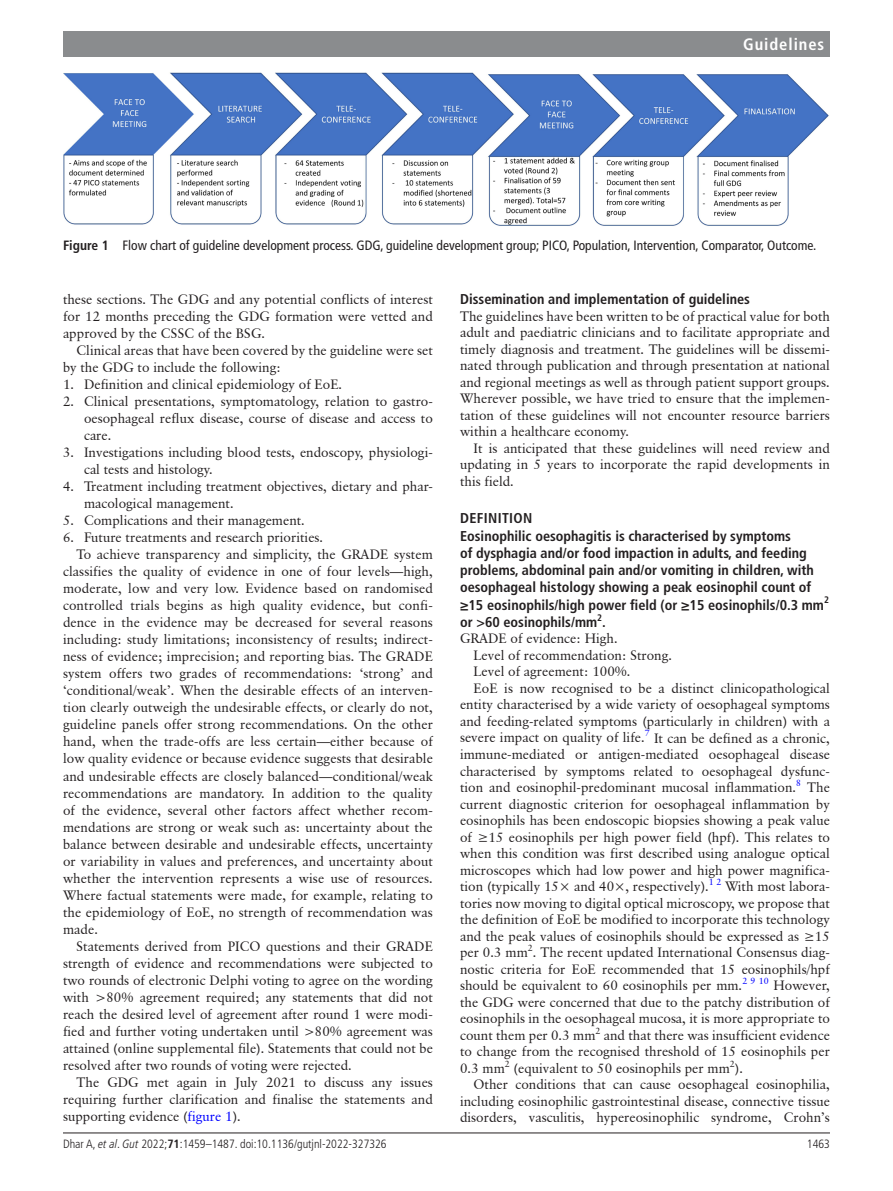
<style>
.page{position:relative;width:893px;height:1191px;background:#fff}
.page>*{position:absolute;margin:0;border:0;box-sizing:border-box;transform-origin:0 0}
.t1{font:700 condensed 16.5px "Frutiger LT Pro";letter-spacing:.055em;color:#fff}
.t2{font:700 condensed 14.25px/17.2px "Frutiger LT Pro";color:#231f20}
.t3{font:13.5px/16.5px "Classical Garamond BT";color:#231f20;text-align:justify}
.t4{font:condensed 13.5px "Frutiger LT Pro";color:#231f20}
.t5{font:300 condensed 12px "Frutiger LT Pro";color:#231f20}
.t6{font:700 condensed 9.45px "Frutiger LT Pro";color:#231f20}
.s1{font-weight:700}
.s2{color:#00f}
.s3{font-size:14.25px}
.s4{font-style:italic}
</style>
<div class="page">
<hr style="left:63px;top:1132px;width:767px;height:1px;background:#231f20">
<div style="left:63px;top:31px;width:767px;height:25px;background:#8a8c8e"></div>
<img style="left:63px;top:72px;width:766px;height:154px">
<p class="t1" style="left:743px;top:34px;width:83px">Guidelines</p>
<p class="t4" style="left:63px;top:238px;width:755px"><span class="s1">Figure 1</span> Flow chart of guideline development process. GDG, guideline development group; PICO, Population, Intervention, Comparator, Outcome.</p>
<p class="t3" style="left:63px;top:290px;width:371px;line-height:17px">these sections. The GDG and any potential conflicts of interest for 12 months preceding the GDG formation were vetted and approved by the CSSC of the BSG.</p>
<p class="t3" style="left:63px;top:341px;width:371px;line-height:17px;text-indent:14px">Clinical areas that have been covered by the guideline were set by the GDG to include the following:</p>
<p class="t3" style="left:63px;top:376px;width:281px">1. Definition and clinical epidemiology of EoE.</p>
<p class="t3" style="left:84px;top:392px;width:350px;line-height:17px;text-indent:-21px">2. Clinical presentations, symptomatology, relation to gastro&shy;oesophageal reflux disease, course of disease and access to care.</p>
<p class="t3" style="left:84px;top:443px;width:350px;line-height:17px;text-indent:-21px">3. Investigations including blood tests, endoscopy, physiologi&shy;cal tests and histology.</p>
<p class="t3" style="left:84px;top:477px;width:350px;line-height:17px;text-indent:-21px">4. Treatment including treatment objectives, dietary and phar&shy;macological management.</p>
<p class="t3" style="left:63px;top:512px;width:244px">5. Complications and their management.</p>
<p class="t3" style="left:63px;top:529px;width:262px">6. Future treatments and research priorities.</p>
<p class="t3" style="left:76px;top:546px;width:358px">To achieve transparency and simplicity, the GRADE system</p>
<p class="t3" style="left:63px;top:563px;width:371px">classifies the quality of evidence in one of four levels—high,</p>
<p class="t3" style="left:63px;top:580px;width:371px">moderate, low and very low. Evidence based on randomised</p>
<p class="t3" style="left:63px;top:597px;width:371px">controlled trials begins as high quality evidence, but confi-</p>
<p class="t3" style="left:63px;top:614px;width:371px">dence in the evidence may be decreased for several reasons</p>
<p class="t3" style="left:63px;top:631px;width:371px">including: study limitations; inconsistency of results; indirect-</p>
<p class="t3" style="left:63px;top:648px;width:371px">ness of evidence; imprecision; and reporting bias. The GRADE</p>
<p class="t3" style="left:63px;top:665px;width:371px">system offers two grades of recommendations: ‘strong’ and</p>
<p class="t3" style="left:63px;top:682px;width:371px">‘conditional/weak’. When the desirable effects of an interven-</p>
<p class="t3" style="left:63px;top:699px;width:371px">tion clearly outweigh the undesirable effects, or clearly do not,</p>
<p class="t3" style="left:63px;top:716px;width:371px">guideline panels offer strong recommendations. On the other</p>
<p class="t3" style="left:63px;top:733px;width:371px">hand, when the trade-offs are less certain—either because of</p>
<p class="t3" style="left:63px;top:750px;width:371px">low quality evidence or because evidence suggests that desirable</p>
<p class="t3" style="left:63px;top:767px;width:371px">and undesirable effects are closely balanced—conditional/weak</p>
<p class="t3" style="left:63px;top:784px;width:371px">recommendations are mandatory. In addition to the quality</p>
<p class="t3" style="left:63px;top:801px;width:371px">of the evidence, several other factors affect whether recom-</p>
<p class="t3" style="left:63px;top:818px;width:371px">mendations are strong or weak such as: uncertainty about the</p>
<p class="t3" style="left:63px;top:835px;width:371px">balance between desirable and undesirable effects, uncertainty</p>
<p class="t3" style="left:63px;top:852px;width:371px">or variability in values and preferences, and uncertainty about</p>
<p class="t3" style="left:63px;top:869px;width:371px">whether the intervention represents a wise use of resources.</p>
<p class="t3" style="left:63px;top:886px;width:371px">Where factual statements were made, for example, relating to</p>
<p class="t3" style="left:63px;top:903px;width:371px">the epidemiology of EoE, no strength of recommendation was</p>
<p class="t3" style="left:63px;top:920px;width:37px">made.</p>
<p class="t3" style="left:76px;top:937px;width:358px">Statements derived from PICO questions and their GRADE</p>
<p class="t3" style="left:63px;top:954px;width:371px">strength of evidence and recommendations were subjected to</p>
<p class="t3" style="left:63px;top:971px;width:371px">two rounds of electronic Delphi voting to agree on the wording</p>
<p class="t3" style="left:63px;top:988px;width:371px">with &gt;80% agreement required; any statements that did not</p>
<p class="t3" style="left:63px;top:1005px;width:371px">reach the desired level of agreement after round 1 were modi-</p>
<p class="t3" style="left:63px;top:1022px;width:371px">fied and further voting undertaken until &gt;80% agreement was</p>
<p class="t3" style="left:63px;top:1039px;width:371px">attained (online supplemental file). Statements that could not be</p>
<p class="t3" style="left:63px;top:1056px;width:290px">resolved after two rounds of voting were rejected.</p>
<p class="t3" style="left:76px;top:1073px;width:358px">The GDG met again in July 2021 to discuss any issues</p>
<p class="t3" style="left:63px;top:1091px;width:371px">requiring further clarification and finalise the statements and</p>
<p class="t3" style="left:63px;top:1108px;width:179px">supporting evidence (<span class="s2">figure 1</span>).</p>
<p class="t2" style="left:460px;top:290px;width:291px">Dissemination and implementation of guidelines</p>
<p class="t3" style="left:460px;top:307px;width:371px">The guidelines have been written to be of practical value for both adult and paediatric clinicians and to facilitate appropriate and timely diagnosis and treatment. The guidelines will be dissemi&shy;nated through publication and through presentation at national and regional meetings as well as through patient support groups.<br>Wherever possible, we have tried to ensure that the implemen&shy;tation of these guidelines will not encounter resource barriers within a healthcare economy.</p>
<p class="t3" style="left:460px;top:439px;width:371px;text-indent:14px">It is anticipated that these guidelines will need review and updating in 5 years to incorporate the rapid developments in this field.</p>
<p class="t2" style="left:460px;top:510px;width:365px">DEFINITION<br>Eosinophilic oesophagitis is characterised by symptoms<br>of dysphagia and/or food impaction in adults, and feeding problems, abdominal pain and/or vomiting in children, with oesophageal histology showing a peak eosinophil count of ≥15 eosinophils/high power field (or ≥15 eosinophils/0.3 mm</p>
<p class="t6" style="left:824px;top:594px;width:6px">2</p>
<p class="t2" style="left:460px;top:613px;width:139px">or &gt;60 eosinophils/mm</p>
<p class="t6" style="left:597px;top:611px;width:10px">2<span class="s3">.</span></p>
<p class="t3" style="left:460px;top:630px;width:159px">GRADE of evidence: High.</p>
<p class="t3" style="left:474px;top:647px;width:200px">Level of recommendation: Strong.</p>
<p class="t3" style="left:474px;top:663px;width:159px">Level of agreement: 100%.</p>
<p class="t3" style="left:474px;top:680px;width:358px">EoE is now recognised to be a distinct clinicopathological</p>
<p class="t3" style="left:460px;top:696px;width:371px">entity characterised by a wide variety of oesophageal symptoms</p>
<p class="t3" style="left:460px;top:713px;width:371px">and feeding-related symptoms (particularly in children) with a</p>
<p class="t3" style="left:460px;top:729px;width:371px">severe impact on quality of life.<sup>7</sup> It can be defined as a chronic,</p>
<p class="t3" style="left:460px;top:746px;width:371px">immune-mediated or antigen-mediated oesophageal disease</p>
<p class="t3" style="left:460px;top:762px;width:371px">characterised by symptoms related to oesophageal dysfunc-</p>
<p class="t3" style="left:460px;top:779px;width:371px">tion and eosinophil-predominant mucosal inflammation.<sup>8</sup> The</p>
<p class="t3" style="left:460px;top:795px;width:371px">current diagnostic criterion for oesophageal inflammation by</p>
<p class="t3" style="left:460px;top:812px;width:371px">eosinophils has been endoscopic biopsies showing a peak value</p>
<p class="t3" style="left:460px;top:828px;width:371px">of ≥15 eosinophils per high power field (hpf). This relates to</p>
<p class="t3" style="left:460px;top:845px;width:371px">when this condition was first described using analogue optical</p>
<p class="t3" style="left:460px;top:861px;width:371px">microscopes which had low power and high power magnifica-</p>
<p class="t3" style="left:460px;top:878px;width:371px">tion (typically 15× and 40×, respectively).<sup>1</sup> <sup>2</sup> With most labora-</p>
<p class="t3" style="left:460px;top:894px;width:371px">tories now moving to digital optical microscopy, we propose that</p>
<p class="t3" style="left:460px;top:911px;width:371px">the definition of EoE be modified to incorporate this technology</p>
<p class="t3" style="left:460px;top:927px;width:371px">and the peak values of eosinophils should be expressed as ≥15</p>
<p class="t3" style="left:460px;top:944px;width:371px">per 0.3 mm<sup>2</sup>. The recent updated International Consensus diag-</p>
<p class="t3" style="left:460px;top:960px;width:371px">nostic criteria for EoE recommended that 15 eosinophils/hpf</p>
<p class="t3" style="left:460px;top:977px;width:371px">should be equivalent to 60 eosinophils per mm.<sup>2</sup> <sup>9</sup> <sup>10</sup> However,</p>
<p class="t3" style="left:460px;top:993px;width:371px">the GDG were concerned that due to the patchy distribution of</p>
<p class="t3" style="left:460px;top:1010px;width:371px">eosinophils in the oesophageal mucosa, it is more appropriate to</p>
<p class="t3" style="left:460px;top:1026px;width:371px">count them per 0.3 mm<sup>2</sup> and that there was insufficient evidence</p>
<p class="t3" style="left:460px;top:1043px;width:371px">to change from the recognised threshold of 15 eosinophils per</p>
<p class="t3" style="left:460px;top:1059px;width:284px">0.3 mm<sup>2</sup> (equivalent to 50 eosinophils per mm<sup>2</sup>).</p>
<p class="t3" style="left:474px;top:1076px;width:358px">Other conditions that can cause oesophageal eosinophilia,</p>
<p class="t3" style="left:460px;top:1092px;width:371px">including eosinophilic gastrointestinal disease, connective tissue</p>
<p class="t3" style="left:460px;top:1109px;width:371px">disorders, vasculitis, hypereosinophilic syndrome, Crohn’s</p>
<p class="t5" style="left:63px;top:1136px;width:325px">Dhar A, <span class="s4">et al</span>. <span class="s4">Gut</span> 2022;<span class="s1">71</span>:1459–1487. doi:10.1136/gutjnl-2022-327326</p>
<p class="t5" style="left:807px;top:1136px;width:25px">1463</p>
</div>
